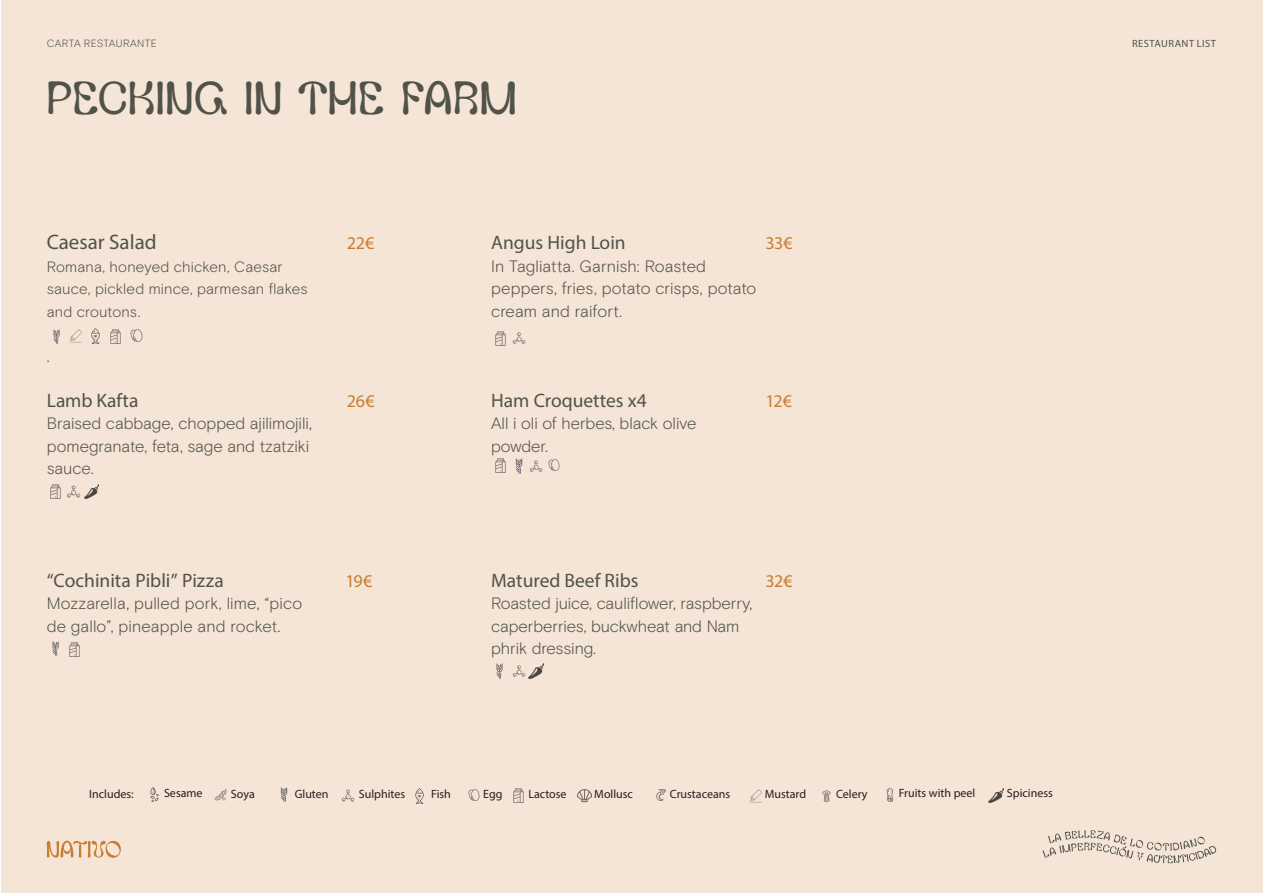
<style>
.page{position:relative;width:1263px;height:893px;background:#fff}
.page>*{position:absolute;margin:0;border:0;box-sizing:border-box;transform-origin:0 0}
.Titulo-comida-ENG{font:43.5px "Glyph World Meadow";letter-spacing:.01em;color:#51534a}
.Nombre-plato_CAST{font:21px "Myriad Pro";color:#51534a}
.Descripcion-plato_ENG{font:19.5px "Myriad Pro";color:#51534a}
.Nombre-plato_CAST-2{font:19.5px "Myriad Pro";color:#51534a}
.Precio-plato{font:18px "Myriad Pro";letter-spacing:-.025em;color:#c97d31}
.Descripcion-plato_ENG-2{font:300 16.5px/22.5px "Basis Grotesque Pro";letter-spacing:.005em;color:#51534a}
.Nombre-plato_CAST-3{font:300 16.5px/22.5px "Basis Grotesque Pro";letter-spacing:-.005em;color:#51534a}
.Descripcion-plato_CAST{font:300 16.5px "Basis Grotesque Pro";color:#51534a}
.Descripcion-plato_CAST-2{font:300 15px/22.5px "Basis Grotesque Pro";letter-spacing:.01em;color:#51534a}
.Descripcion_plato{font:12px "Myriad Pro";color:#231f20}
.migadepan{font:300 10.5px "Basis Grotesque Pro";letter-spacing:.035em;color:#51534a}
.migadepan-2{font:10.5px "Myriad Pro";letter-spacing:.045em;color:#51534a}
</style>
<div class="page">
<div style="left:1px;top:0;width:1262px;height:893px;background:#f4e5d6"></div>
<svg style="left:47px;top:840px;width:74px;height:18px"></svg>
<svg style="left:1042px;top:830px;width:175px;height:33px"></svg>
<img style="left:53px;top:329px;width:7px;height:15px">
<img style="left:69px;top:329px;width:13px;height:14px">
<img style="left:91px;top:329px;width:9px;height:14px">
<img style="left:110px;top:329px;width:11px;height:14px">
<svg style="left:131px;top:330px;width:11px;height:11px"></svg>
<img style="left:50px;top:484px;width:11px;height:14px">
<img style="left:67px;top:485px;width:14px;height:13px">
<img style="left:69px;top:643px;width:11px;height:14px">
<img style="left:495px;top:331px;width:11px;height:14px">
<img style="left:512px;top:332px;width:14px;height:12px">
<img style="left:495px;top:459px;width:11px;height:14px">
<img style="left:515px;top:459px;width:8px;height:14px">
<img style="left:529px;top:460px;width:14px;height:12px">
<svg style="left:548px;top:460px;width:11px;height:11px"></svg>
<img style="left:496px;top:664px;width:7px;height:14px">
<img style="left:512px;top:665px;width:14px;height:12px">
<img style="left:84px;top:484px;width:15px;height:15px">
<img style="left:529px;top:664px;width:14px;height:14px">
<img style="left:52px;top:641px;width:7px;height:15px">
<img style="left:150px;top:787px;width:9px;height:14px">
<img style="left:214px;top:789px;width:13px;height:12px">
<img style="left:280px;top:787px;width:8px;height:14px">
<img style="left:989px;top:788px;width:14px;height:15px">
<img style="left:341px;top:789px;width:14px;height:13px">
<img style="left:415px;top:789px;width:9px;height:14px">
<svg style="left:469px;top:790px;width:11px;height:11px"></svg>
<img style="left:513px;top:789px;width:11px;height:14px">
<img style="left:577px;top:789px;width:15px;height:14px">
<svg style="left:656px;top:789px;width:10px;height:12px"></svg>
<img style="left:749px;top:789px;width:13px;height:14px">
<svg style="left:886px;top:789px;width:8px;height:13px"></svg>
<img style="left:822px;top:790px;width:9px;height:13px">
<p class="migadepan" style="left:47px;top:37px;width:112px">CARTA RESTAURANTE</p>
<p class="migadepan-2" style="left:1132px;top:37px;width:86px">RESTAURANT LIST</p>
<p class="Titulo-comida-ENG" style="left:47px;top:67px;width:471px">PECKING IN THE FARM</p>
<p class="Nombre-plato_CAST" style="left:47px;top:229px;width:111px">Caesar Salad</p>
<p class="Descripcion-plato_CAST-2" style="left:47px;top:255px;width:262px">Romana, honeyed chicken, Caesar sauce, pickled mince, parmesan flakes and croutons.</p>
<p class="Descripcion-plato_CAST" style="left:47px;top:346px;width:4px">.</p>
<p class="Descripcion-plato_ENG" style="left:47px;top:388px;width:93px">Lamb Kafta</p>
<p class="Descripcion-plato_ENG-2" style="left:47px;top:412px;width:267px">Braised cabbage, chopped ajilimojili, pomegranate, feta, sage and tzatziki sauce.</p>
<p class="Precio-plato" style="left:347px;top:232px;width:29px">22€</p>
<p class="Precio-plato" style="left:347px;top:390px;width:29px">26€</p>
<p class="Descripcion-plato_ENG" style="left:491px;top:231px;width:136px">Angus High Loin</p>
<p class="Descripcion-plato_ENG-2" style="left:491px;top:255px;width:216px">In Tagliatta. Garnish: Roasted</p>
<p class="Descripcion-plato_ENG-2" style="left:491px;top:277px;width:267px">peppers, fries, potato crisps, potato cream and raifort.</p>
<p class="Precio-plato" style="left:765px;top:232px;width:29px">33€</p>
<p class="Nombre-plato_CAST-2" style="left:491px;top:388px;width:157px">Ham Croquettes x4</p>
<p class="Nombre-plato_CAST-3" style="left:491px;top:412px;width:207px">All i oli of herbes, black olive</p>
<p class="Nombre-plato_CAST-3" style="left:491px;top:435px;width:58px">powder.</p>
<p class="Precio-plato" style="left:765px;top:390px;width:28px">12€</p>
<p class="Descripcion-plato_ENG" style="left:47px;top:568px;width:179px">“Cochinita Pibli” Pizza</p>
<p class="Descripcion-plato_ENG-2" style="left:47px;top:592px;width:257px">Mozzarella, pulled pork, lime, “pico de gallo”, pineapple and rocket.</p>
<p class="Nombre-plato_CAST-2" style="left:491px;top:568px;width:149px">Matured Beef Ribs</p>
<p class="Nombre-plato_CAST-3" style="left:491px;top:592px;width:263px">Roasted juice, cauliflower, raspberry, caperberries, buckwheat and Nam phrik dressing.</p>
<p class="Precio-plato" style="left:345px;top:570px;width:29px">19€</p>
<p class="Precio-plato" style="left:765px;top:570px;width:29px">32€</p>
<p class="Descripcion_plato" style="left:89px;top:787px;width:46px">Includes:</p>
<p class="Descripcion_plato" style="left:164px;top:786px;width:40px">Sesame</p>
<p class="Descripcion_plato" style="left:231px;top:786px;width:25px">Soya</p>
<p class="Descripcion_plato" style="left:295px;top:786px;width:35px">Gluten</p>
<p class="Descripcion_plato" style="left:359px;top:787px;width:48px">Sulphites</p>
<p class="Descripcion_plato" style="left:431px;top:787px;width:21px">Fish</p>
<p class="Descripcion_plato" style="left:483px;top:787px;width:21px">Egg</p>
<p class="Descripcion_plato" style="left:528px;top:787px;width:40px">Lactose</p>
<p class="Descripcion_plato" style="left:594px;top:787px;width:40px">Mollusc</p>
<p class="Descripcion_plato" style="left:670px;top:786px;width:62px">Crustaceans</p>
<p class="Descripcion_plato" style="left:765px;top:786px;width:43px">Mustard</p>
<p class="Descripcion_plato" style="left:836px;top:787px;width:33px">Celery</p>
<p class="Descripcion_plato" style="left:899px;top:786px;width:78px">Fruits with peel</p>
<p class="Descripcion_plato" style="left:1007px;top:786px;width:47px">Spiciness</p>
</div>
